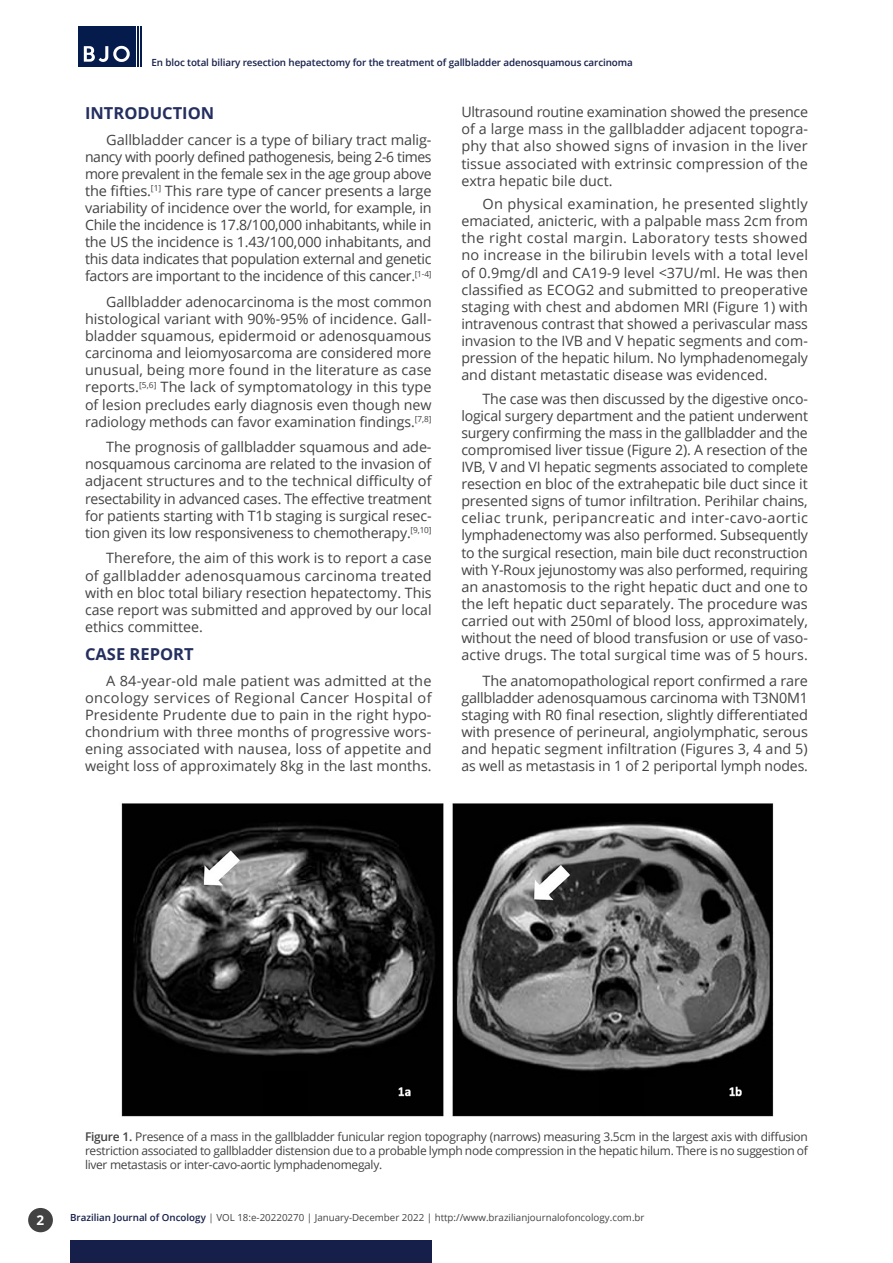
<style>
.page{position:relative;width:893px;height:1263px;background:#fff}
.page>*{position:absolute;margin:0;border:0;box-sizing:border-box;transform-origin:0 0}
.t1{font:700 16.5px "Open Sans";color:#242f5f}
.t2{font:14.25px/17.1px "Open Sans";letter-spacing:-.005em;color:#424243;text-align:justify}
.t3{font:700 13.5px "Open Sans";color:#fff}
.t4{font:12px/14.4px "Open Sans";letter-spacing:-.025em;color:#424243;text-align:justify}
.t5{font:600 9.9px "Open Sans";letter-spacing:-.01em;color:#161f4a}
.t6{font:9.75px "Open Sans";color:#424243}
.s1{font-weight:600}
.s2{font-weight:600;color:#161f4a}
</style>
<div class="page">
<div style="left:70px;top:1240px;width:362px;height:23px;background:#161f4a"></div>
<div style="left:28px;top:1208px;width:25px;height:24px;background:#424243;border-radius:50%"></div>
<div style="left:78px;top:26px;width:57px;height:40px;background:#041b4c"></div>
<hr style="left:137px;top:26px;width:2px;height:40px;background:#041b4c">
<hr style="left:140px;top:26px;width:1px;height:40px;background:#041b4c">
<svg style="left:84px;top:46px;width:46px;height:16px"></svg>
<img style="left:121px;top:803px;width:652px;height:313px">
<p class="t5" style="left:151px;top:56px;width:483px">En bloc total biliary resection hepatectomy for the treatment of gallbladder adenosquamous carcinoma</p>
<p class="t1" style="left:85px;top:101px;width:131px">INTRODUCTION</p>
<p class="t2" style="left:85px;top:130px;width:348px;text-indent:21px">Gallbladder cancer is a type of biliary tract malig&shy;nancy with poorly defi ned pathogenesis, being 2-6 times more prevalent in the female sex in the age group above the fifties.<sup>[1]</sup> This rare type of cancer presents a large variability of incidence over the world, for example, in Chile the incidence is 17.8/100,000 inhabitants, while in the US the incidence is 1.43/100,000 inhabitants, and this data indicates that population external and genetic factors are important to the incidence of this cancer.<sup>[1-4]</sup></p>
<p class="t2" style="left:85px;top:293px;width:348px;text-indent:21px">Gallbladder adenocarcinoma is the most common histological variant with 90%-95% of incidence. Gall&shy;bladder squamous, epidermoid or adenosquamous carcinoma and leiomyosarcoma are considered more unusual, being more found in the literature as case reports.<sup>[5,6]</sup> The lack of symptomatology in this type of lesion precludes early diagnosis even though new radiology methods can favor examination fi ndings.<sup>[7,8]</sup></p>
<p class="t2" style="left:85px;top:438px;width:348px;text-indent:21px">The prognosis of gallbladder squamous and ade&shy;nosquamous carcinoma are related to the invasion of adjacent structures and to the technical difficulty of resectability in advanced cases. The effective treatment for patients starting with T1b staging is surgical resec&shy;tion given its low responsiveness to chemotherapy.<sup>[9,10]</sup></p>
<p class="t2" style="left:85px;top:549px;width:348px;text-indent:21px">Therefore, the aim of this work is to report a case of gallbladder adenosquamous carcinoma treated with en bloc total biliary resection hepatectomy. This case report was submitted and approved by our local ethics committee.</p>
<p class="t1" style="left:85px;top:642px;width:110px">CASE REPORT</p>
<p class="t2" style="left:85px;top:672px;width:348px;text-indent:21px">A 84-year-old male patient was admitted at the oncology services of Regional Cancer Hospital of Presidente Prudente due to pain in the right hypo&shy;chondrium with three months of progressive wors&shy;ening associated with nausea, loss of appetite and weight loss of approximately 8kg in the last months.</p>
<p class="t2" style="left:461px;top:103px;width:348px">Ultrasound routine examination showed the presence of a large mass in the gallbladder adjacent topogra&shy;phy that also showed signs of invasion in the liver tissue associated with extrinsic compression of the extra hepatic bile duct.</p>
<p class="t2" style="left:461px;top:195px;width:348px;text-indent:21px">On physical examination, he presented slightly emaciated, anicteric, with a palpable mass 2cm from the right costal margin. Laboratory tests showed no increase in the bilirubin levels with a total level of 0.9mg/dl and CA19-9 level &lt;37U/ml. He was then classified as ECOG2 and submitted to preoperative staging with chest and abdomen MRI (Figure 1) with intravenous contrast that showed a perivascular mass invasion to the IVB and V hepatic segments and com&shy;pression of the hepatic hilum. No lymphadenomegaly and distant metastatic disease was evidenced.</p>
<p class="t2" style="left:461px;top:390px;width:348px;text-indent:21px">The case was then discussed by the digestive onco&shy;logical surgery department and the patient underwent surgery confirming the mass in the gallbladder and the compromised liver tissue (Figure 2). A resection of the IVB, V and VI hepatic segments associated to complete resection en bloc of the extrahepatic bile duct since it presented signs of tumor infi ltration. Perihilar chains, celiac trunk, peripancreatic and inter-cavo-aortic lymphadenectomy was also performed. Subsequently to the surgical resection, main bile duct reconstruction with Y-Roux jejunostomy was also performed, requiring an anastomosis to the right hepatic duct and one to the left hepatic duct separately. The procedure was carried out with 250ml of blood loss, approximately, without the need of blood transfusion or use of vaso&shy;active drugs. The total surgical time was of 5 hours.</p>
<p class="t2" style="left:461px;top:672px;width:348px;text-indent:21px">The anatomopathological report confi rmed a rare gallbladder adenosquamous carcinoma with T3N0M1 staging with R0 fi nal resection, slightly differentiated with presence of perineural, angiolymphatic, serous and hepatic segment infi ltration (Figures 3, 4 and 5) as well as metastasis in 1 of 2 periportal lymph nodes.</p>
<p class="t3" style="left:37px;top:1211px;width:9px">2</p>
<p class="t4" style="left:85px;top:1129px;width:724px"><span class="s1">Figure 1.</span> Presence of a mass in the gallbladder funicular region topography (narrows) measuring 3.5cm in the largest axis with diffusion restriction associated to gallbladder distension due to a probable lymph node compression in the hepatic hilum. There is no suggestion of liver metastasis or inter-cavo-aortic lymphadenomegaly.</p>
<p class="t6" style="left:70px;top:1211px;width:576px"><span class="s2">Brazilian Journal of Oncology</span> | VOL 18:e-20220270 | January-December 2022 | http://www.brazilianjournalofoncology.com.br</p>
</div>
